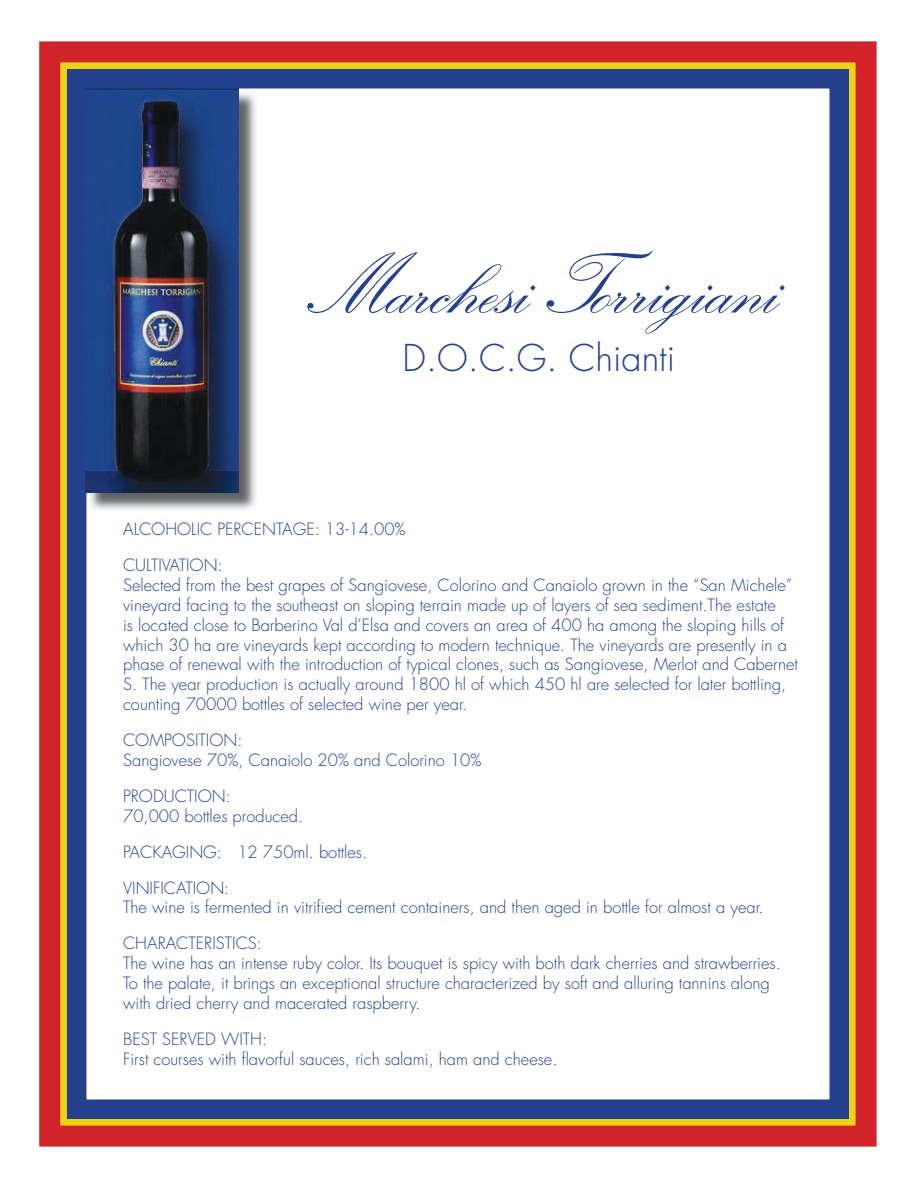
<style>
.page{position:relative;width:918px;height:1188px;background:#fff}
.page>*{position:absolute;margin:0;border:0;box-sizing:border-box;transform-origin:0 0}
.t1{font:700 85.5px "Kuenstler Script Two";color:#25408e}
.t2{font:300 36px "Futura";color:#25408e}
.t3{font:300 16.5px/19.8px "Futura";color:#25408e}
</style>
<div class="page">
<div style="left:50px;top:52px;width:816px;height:1084px;background:#ebd418"></div>
<div style="left:39px;top:41px;width:838px;height:1106px;border:21px solid #d2232a"></div>
<div style="left:77px;top:79px;width:762px;height:1030px;background:#fff"></div>
<div style="left:67px;top:69px;width:782px;height:1050px;border:20px solid #25408e"></div>
<img style="left:88px;top:91px;width:168px;height:419px">
<img style="left:85px;top:89px;width:153px;height:403px">
<h1 class="t1" style="left:303px;top:233px;width:474px">Marchesi Torrigiani</h1>
<h2 class="t2" style="left:403px;top:341px;width:274px">D.O.C.G. Chianti</h2>
<p class="t3" style="left:123px;top:513px;width:284px;line-height:36px">ALCOHOLIC PERCENTAGE: 13-14.00%<br>CULTIVATION:</p>
<p class="t3" style="left:123px;top:577px;width:676px">Selected from the best grapes of Sangiovese, Colorino and Canaiolo grown in the “San Michele” vineyard facing to the southeast on sloping terrain made up of layers of sea sediment.The estate<br>is located close to Barberino Val d’Elsa and covers an area of 400 ha among the sloping hills of which 30 ha are vineyards kept according to modern technique. The vineyards are presently in a phase of renewal with the introduction of typical clones, such as Sangiovese, Merlot and Cabernet S. The year production is actually around 1800 hl of which 450 hl are selected for later bottling, counting 70000 bottles of selected wine per year.</p>
<p class="t3" style="left:123px;top:731px;width:360px">COMPOSITION:<br>Sangiovese 70%, Canaiolo 20% and Colorino 10%</p>
<p class="t3" style="left:123px;top:787px;width:182px">PRODUCTION:<br>70,000 bottles produced.</p>
<p class="t3" style="left:123px;top:835px;width:246px;line-height:36px">PACKAGING: 12 750ml. bottles.<br>VINIFICATION:</p>
<p class="t3" style="left:123px;top:891px;width:642px;line-height:36px">The wine is fermented in vitrified cement containers, and then aged in bottle for almost a year.<br>CHARACTERISTICS:</p>
<p class="t3" style="left:123px;top:955px;width:659px">The wine has an intense ruby color. Its bouquet is spicy with both dark cherries and strawberries.<br>To the palate, it brings an exceptional structure characterized by soft and alluring tannins along with dried cherry and macerated raspberry.</p>
<p class="t3" style="left:123px;top:1030px;width:436px">BEST SERVED WITH:<br>First courses with flavorful sauces, rich salami, ham and cheese.</p>
</div>
